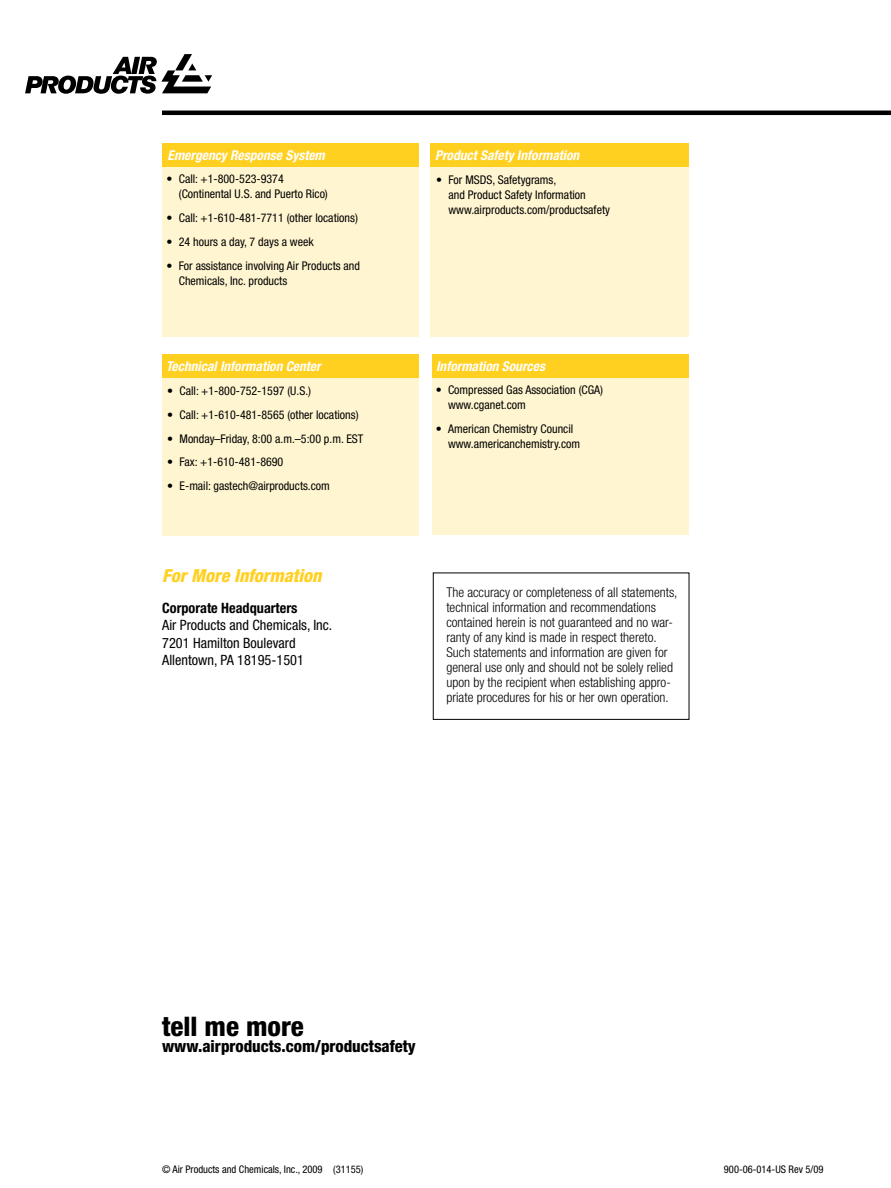
<style>
.page{position:relative;width:891px;height:1188px;background:#fff}
.page>*{position:absolute;margin:0;border:0;box-sizing:border-box;transform-origin:0 0}
.t1{font:800 condensed 27px "Helvetica Neue";color:#000}
.t2{font:italic 800 condensed 18px "Helvetica Neue";color:#ffd020}
.t3{font:800 condensed 16.5px "Helvetica Neue";color:#000}
.t4{font:condensed 14.25px/17.2px "Helvetica Neue";color:#000}
.t5{font:700 condensed 14.25px "Helvetica Neue";color:#000}
.t6{font:300 condensed 13.5px/15px "Helvetica Neue";color:#000}
.t7{font:italic 700 condensed 13.5px "Helvetica Neue";color:#fff}
.t8{font:condensed 12px/15px "Helvetica Neue";color:#000}
.t9{font:condensed 10.5px "Helvetica Neue";color:#000}
</style>
<div class="page">
<hr style="left:162px;top:111px;width:729px;height:4px;background:#000">
<svg style="left:25px;top:54px;width:187px;height:40px"></svg>
<div style="left:432px;top:377px;width:256px;height:158px;background:#fff6d1"></div>
<div style="left:162px;top:377px;width:256px;height:159px;background:#fff6d1"></div>
<div style="left:431px;top:167px;width:258px;height:170px;background:#fff6d1"></div>
<div style="left:162px;top:167px;width:257px;height:170px;background:#fff6d1"></div>
<div style="left:162px;top:143px;width:257px;height:24px;background:#ffd020"></div>
<div style="left:431px;top:143px;width:258px;height:24px;background:#ffd020"></div>
<div style="left:162px;top:354px;width:256px;height:23px;background:#ffd020"></div>
<div style="left:432px;top:354px;width:256px;height:23px;background:#ffd020"></div>
<div style="left:433px;top:573px;width:256px;height:147px;border:1px solid #000"></div>
<p class="t7" style="left:168px;top:147px;width:159px">Emergency Response System</p>
<p class="t7" style="left:435px;top:148px;width:146px">Product Safety Information</p>
<p class="t8" style="left:179px;top:172px;width:151px;text-indent:-12px">• Call: +1-800-523-9374 (Continental U.S. and Puerto Rico)</p>
<p class="t8" style="left:167px;top:211px;width:193px">• Call: +1-610-481-7711 (other locations)</p>
<p class="t8" style="left:167px;top:235px;width:149px">• 24 hours a day, 7 days a week</p>
<p class="t8" style="left:179px;top:259px;width:183px;text-indent:-12px">• For assistance involving Air Products and<br>Chemicals, Inc. products</p>
<p class="t8" style="left:449px;top:172px;width:163px;text-indent:-12px">• For MSDS, Safetygrams,<br>and Product Safety Information www.airproducts.com/productsafety</p>
<p class="t7" style="left:166px;top:358px;width:156px">Technical Information Center</p>
<p class="t7" style="left:436px;top:358px;width:110px">Information Sources</p>
<p class="t8" style="left:167px;top:383px;width:145px">• Call: +1-800-752-1597 (U.S.)</p>
<p class="t8" style="left:167px;top:407px;width:193px">• Call: +1-610-481-8565 (other locations)</p>
<p class="t8" style="left:167px;top:431px;width:198px">• Monday–Friday, 8:00 a.m.–5:00 p.m. EST</p>
<p class="t8" style="left:167px;top:455px;width:118px">• Fax: +1-610-481-8690</p>
<p class="t8" style="left:167px;top:479px;width:164px">• E-mail: gastech@airproducts.com</p>
<h2 class="t2" style="left:162px;top:565px;width:161px">For More Information</h2>
<p class="t5" style="left:162px;top:599px;width:137px">Corporate Headquarters</p>
<p class="t4" style="left:162px;top:617px;width:172px">Air Products and Chemicals, Inc.<br>7201 Hamilton Boulevard<br>Allentown, PA 18195-1501</p>
<p class="t8" style="left:448px;top:382px;width:157px;text-indent:-12px">• Compressed Gas Association (CGA) www.cganet.com</p>
<p class="t8" style="left:448px;top:421px;width:134px;text-indent:-12px">• American Chemistry Council www.americanchemistry.com</p>
<p class="t6" style="left:446px;top:584px;width:233px">The accuracy or completeness of all statements, technical information and recommendations contained herein is not guaranteed and no war&shy;ranty of any kind is made in respect thereto.<br>Such statements and information are given for general use only and should not be solely relied upon by the recipient when establishing appro&shy;priate procedures for his or her own operation.</p>
<h1 class="t1" style="left:162px;top:1010px;width:143px">tell me more</h1>
<h3 class="t3" style="left:162px;top:1036px;width:255px">www.airproducts.com/productsafety</h3>
<p class="t9" style="left:162px;top:1164px;width:203px">© Air Products and Chemicals, Inc., 2009 (31155)</p>
<p class="t9" style="left:724px;top:1164px;width:101px">900-06-014-US Rev 5/09</p>
</div>
